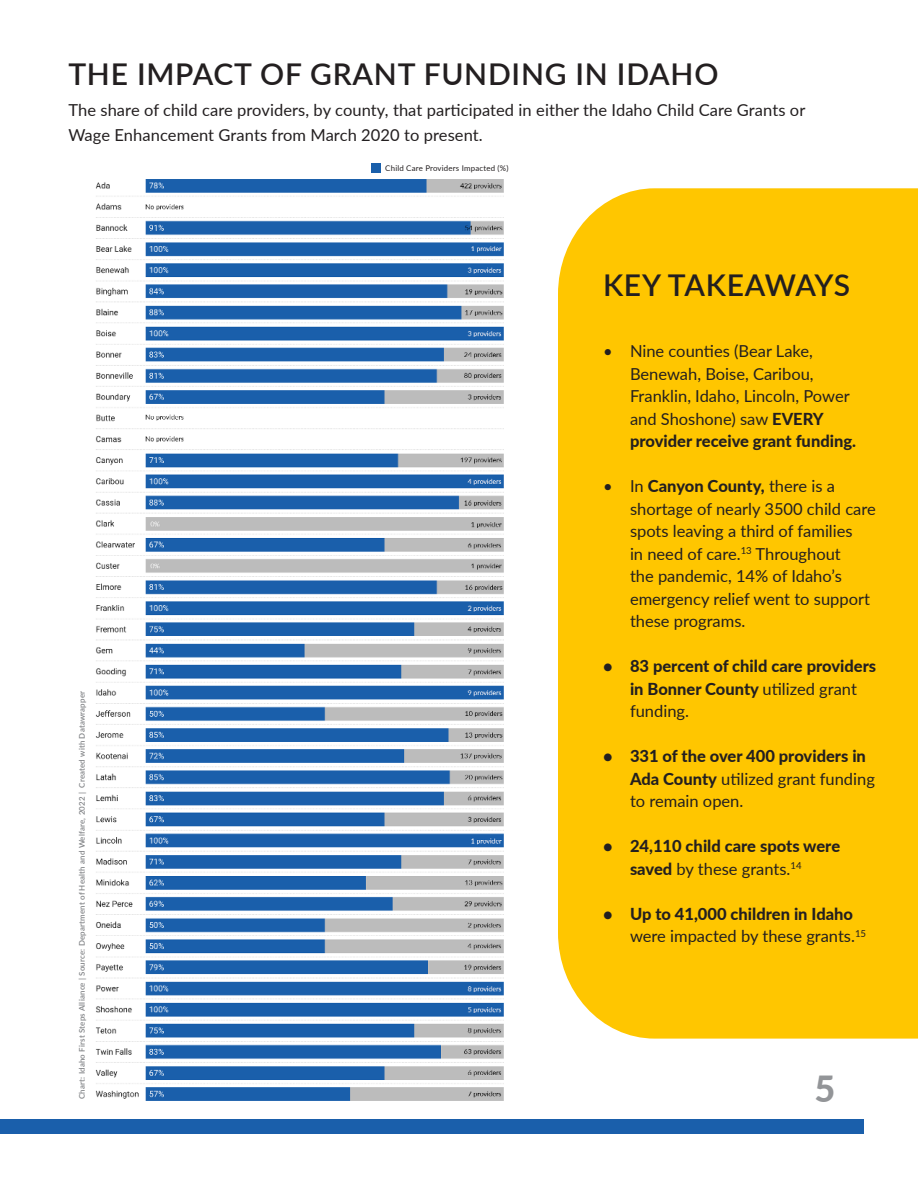
<style>
.page{position:relative;width:918px;height:1188px;background:#fff}
.page>*{position:absolute;margin:0;border:0;box-sizing:border-box;transform-origin:0 0}
.t1{font:800 36px "Lato";color:#939598}
.t2{font:600 30px "Lato";letter-spacing:.025em;color:#231f20}
.t3{font:16.5px/22.5px "Lato";color:#231f20}
.t4{font:800 16.5px/22.5px "Lato";color:#231f20}
.t5{font:600 7.8px "Lato";letter-spacing:.025em;color:#808285}
.t6{font:7.8px "Lato";letter-spacing:.025em;color:#231f20}
.s1{font-weight:800}
.s2{font-weight:400}
</style>
<div class="page">
<div style="left:0;top:1120px;width:864px;height:14px;background:#1a5fab"></div>
<div style="left:558px;top:188px;width:360px;height:851px;background:#ffc600"></div>
<img style="left:95px;top:163px;width:409px;height:938px">
<div style="left:372px;top:163px;width:9px;height:9px;background:#1a5fab"></div>
<div style="left:87px;top:160px;width:191px;height:12px;background:#fff"></div>
<h2 class="t2" style="left:68px;top:61px;width:652px">THE IMPACT OF GRANT FUNDING IN IDAHO</h2>
<p class="t3" style="left:68px;top:98px;width:738px;line-height:24.3px">The share of child care providers, by county, that participated in either the Idaho Child Care Grants or<br>Wage Enhancement Grants from March 2020 to present.</p>
<p class="t5" style="left:78px;top:1099px;width:410px;rotate:-90deg">Chart: Idaho First Steps Alliance | Source: Department of Health and Welfare, 2022 | Created with Datawrapper</p>
<p class="t6" style="left:385px;top:162px;width:125px">Child Care Providers Impacted (%)</p>
<h2 class="t2" style="left:603px;top:271px;width:249px">KEY TAKEAWAYS</h2>
<p class="t3" style="left:630px;top:341px;width:228px;text-indent:-27px">• Nine counties (Bear Lake,<br>Benewah, Boise, Caribou,<br>Franklin, Idaho, Lincoln, Power and Shoshone) saw <span class="s1">EVERY provider receive grant funding.</span></p>
<p class="t3" style="left:630px;top:476px;width:247px;text-indent:-27px">• In <span class="s1">Canyon County,</span> there is a shortage of nearly 3500 child care spots leaving a third of families<br>in need of care.<sup>13</sup> Throughout<br>the pandemic, 14% of Idaho’s emergency relief went to support these programs.</p>
<p class="t4" style="left:630px;top:656px;width:248px;text-indent:-27px">• 83 percent of child care providers in Bonner County <span class="s2">utilized grant funding.</span></p>
<p class="t4" style="left:630px;top:746px;width:246px;text-indent:-27px">• 331 of the over 400 providers in<br>Ada County <span class="s2">utilized grant funding to remain open.</span></p>
<p class="t4" style="left:630px;top:836px;width:212px;text-indent:-27px">• 24,110 child care spots were saved <span class="s2">by these grants.</span><sup>14</sup></p>
<p class="t4" style="left:630px;top:903px;width:238px;text-indent:-27px">• Up to 41,000 children in Idaho <span class="s2">were impacted by these grants.</span><sup>15</sup></p>
<h1 class="t1" style="left:814px;top:1073px;width:22px">5</h1>
</div>
